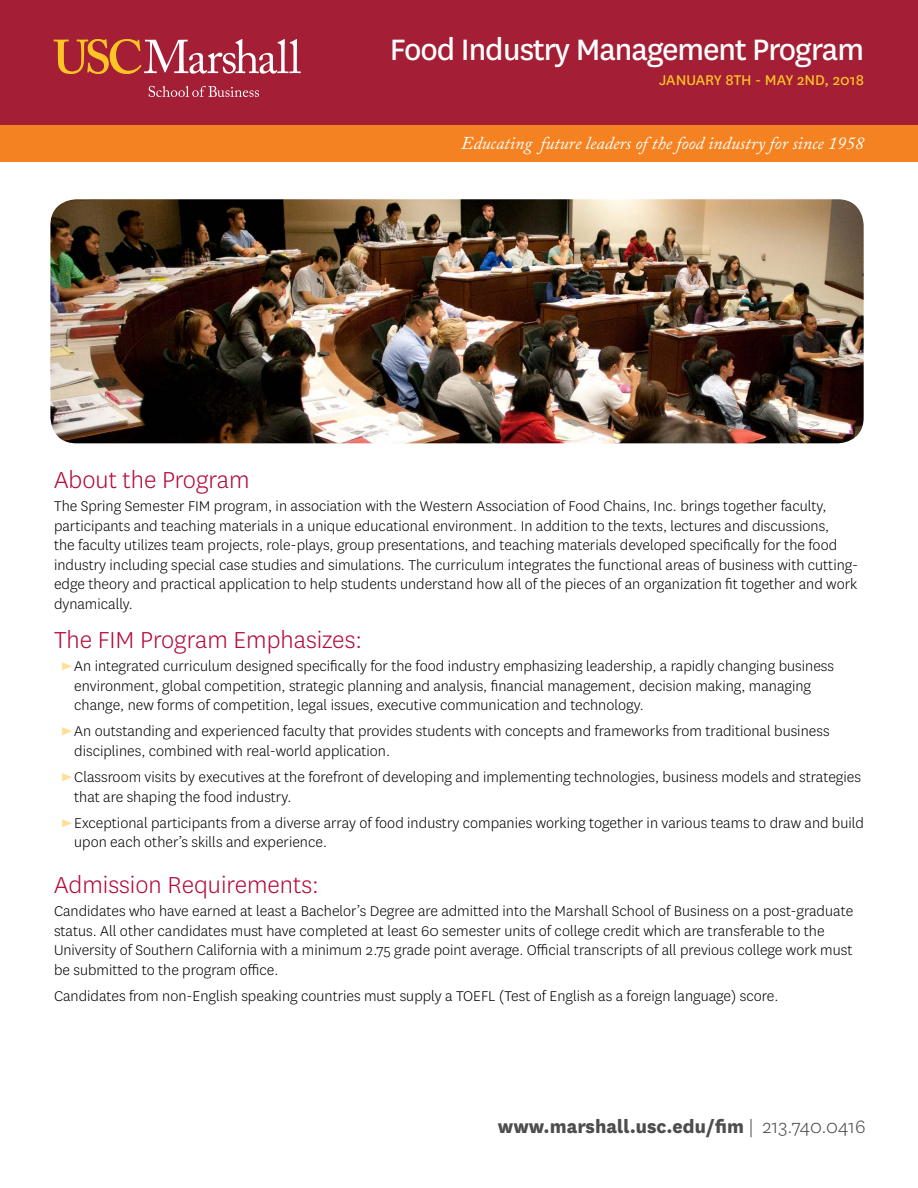
<style>
.page{position:relative;width:918px;height:1188px;background:#fff}
.page>*{position:absolute;margin:0;border:0;box-sizing:border-box;transform-origin:0 0}
.t1{font:34.5px "National";letter-spacing:-.03em;color:#fff}
.t2{font:300 27px "National";color:#b30838}
.t3{font:800 21px "National";color:#4d4d4f}
.t4{font:italic 18px "Adobe Caslon Pro";color:#fff}
.t5{font:300 16.5px/19.5px "National";color:#000}
.t6{font:16.5px "National";color:#ffc425}
.s1{color:#ffdf97}
.s2{font-weight:300}
</style>
<div class="page">
<div style="left:0;top:0;width:918px;height:139px;background:#a41f35"></div>
<div style="left:0;top:126px;width:918px;height:36px;background:#f58220"></div>
<svg style="left:54px;top:39px;width:247px;height:35px"></svg>
<svg style="left:149px;top:86px;width:110px;height:11px"></svg>
<img style="left:50px;top:199px;width:814px;height:244px">
<h1 class="t1" style="left:390px;top:26px;width:476px">Food Industry Management Program</h1>
<p class="t6" style="left:659px;top:69px;width:206px">JANUARY 8TH - MAY 2ND, 2018</p>
<p class="t4" style="left:461px;top:132px;width:404px">Educating future leaders of the food industry for since 1958</p>
<h2 class="t2" style="left:54px;top:463px;width:197px">About the Program</h2>
<p class="t5" style="left:54px;top:496px;width:806px">The Spring Semester FIM program, in association with the Western Association of Food Chains, Inc. brings together faculty, participants and teaching materials in a unique educational environment. In addition to the texts, lectures and discussions,<br>the faculty utilizes team projects, role-plays, group presentations, and teaching materials developed specifically for the food industry including special case studies and simulations. The curriculum integrates the functional areas of business with cutting&shy;edge theory and practical application to help students understand how all of the pieces of an organization fit together and work dynamically.</p>
<h2 class="t2" style="left:54px;top:623px;width:310px">The FIM Program Emphasizes:</h2>
<p class="t5" style="left:74px;top:656px;width:761px;text-indent:-13px"><span class="s1">►</span>An integrated curriculum designed specifically for the food industry emphasizing leadership, a rapidly changing business environment, global competition, strategic planning and analysis, financial management, decision making, managing change, new forms of competition, legal issues, executive communication and technology.</p>
<p class="t5" style="left:74px;top:721px;width:757px;text-indent:-13px"><span class="s1">►</span>An outstanding and experienced faculty that provides students with concepts and frameworks from traditional business disciplines, combined with real-world application.</p>
<p class="t5" style="left:74px;top:767px;width:788px;text-indent:-13px"><span class="s1">►</span>Classroom visits by executives at the forefront of developing and implementing technologies, business models and strategies that are shaping the food industry.</p>
<p class="t5" style="left:74px;top:813px;width:791px;text-indent:-13px"><span class="s1">►</span>Exceptional participants from a diverse array of food industry companies working together in various teams to draw and build upon each other’s skills and experience.</p>
<h2 class="t2" style="left:54px;top:868px;width:266px">Admission Requirements:</h2>
<p class="t5" style="left:54px;top:901px;width:801px">Candidates who have earned at least a Bachelor’s Degree are admitted into the Marshall School of Business on a post-graduate status. All other candidates must have completed at least 60 semester units of college credit which are transferable to the University of Southern California with a minimum 2.75 grade point average. Official transcripts of all previous college work must be submitted to the program office.</p>
<p class="t5" style="left:54px;top:986px;width:726px">Candidates from non-English speaking countries must supply a TOEFL (Test of English as a foreign language) score.</p>
<p class="t3" style="left:498px;top:1112px;width:369px">www.marshall.usc.edu/fim <span class="s2">| 213.740.0416</span></p>
</div>
